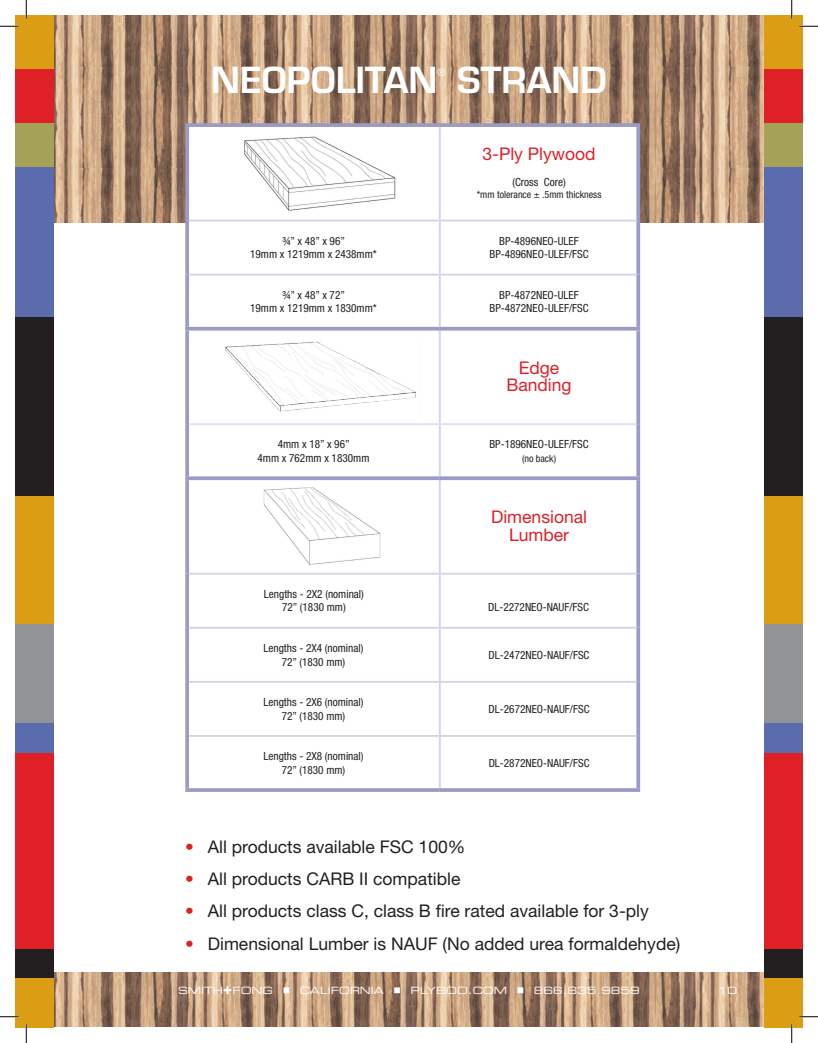
<style>
.page{position:relative;width:818px;height:1043px;background:#fff}
.page>*{position:absolute;margin:0;border:0;box-sizing:border-box;transform-origin:0 0}
.t1{font:600 35px "Eurostile LT Std";color:#fff}
.t2{font:17.5px "Helvetica Neue LT Std";color:#231f20}
.t3{font:17.5px/17.5px "Helvetica Neue LT Std";color:#df2027;text-align:center}
.t4{font:condensed 11.25px/13.5px "Helvetica Neue LT Std";color:#231f20;text-align:center}
.t5{font:10.25px "Eurostile LT Std";color:#fff}
.t6{font:10px "Eurostile LT Std Ex 2";color:#fff}
.t7{font:condensed 10px "Helvetica Neue LT Std";color:#231f20}
.s1{font-stretch:condensed;color:#df2027}
.s2{font-family:"Eurostile LT Std Bold Ex 2";font-size:15px}
</style>
<div class="page">
<img style="left:54px;top:15px;width:220px;height:52px">
<img style="left:54px;top:972px;width:220px;height:54px">
<img style="left:54px;top:67px;width:220px;height:101px">
<img style="left:54px;top:168px;width:131px;height:54px">
<img style="left:274px;top:15px;width:490px;height:52px">
<img style="left:274px;top:972px;width:490px;height:54px">
<img style="left:274px;top:67px;width:490px;height:101px">
<img style="left:640px;top:168px;width:124px;height:54px">
<svg style="left:189px;top:127px;width:447px;height:556px"></svg>
<svg style="left:185px;top:127px;width:4px;height:93px"></svg>
<svg style="left:636px;top:127px;width:4px;height:93px"></svg>
<svg style="left:185px;top:220px;width:4px;height:54px"></svg>
<svg style="left:636px;top:220px;width:4px;height:54px"></svg>
<svg style="left:185px;top:274px;width:4px;height:53px"></svg>
<svg style="left:636px;top:274px;width:4px;height:53px"></svg>
<svg style="left:185px;top:330px;width:4px;height:94px"></svg>
<svg style="left:636px;top:330px;width:4px;height:94px"></svg>
<svg style="left:185px;top:424px;width:4px;height:52px"></svg>
<svg style="left:636px;top:424px;width:4px;height:52px"></svg>
<svg style="left:185px;top:480px;width:4px;height:93px"></svg>
<svg style="left:636px;top:480px;width:4px;height:93px"></svg>
<svg style="left:185px;top:573px;width:4px;height:54px"></svg>
<svg style="left:636px;top:573px;width:4px;height:54px"></svg>
<svg style="left:185px;top:627px;width:4px;height:55px"></svg>
<svg style="left:636px;top:627px;width:4px;height:55px"></svg>
<svg style="left:185px;top:682px;width:4px;height:54px"></svg>
<svg style="left:636px;top:682px;width:4px;height:54px"></svg>
<svg style="left:185px;top:736px;width:4px;height:52px"></svg>
<svg style="left:636px;top:736px;width:4px;height:52px"></svg>
<hr style="left:439px;top:127px;width:2px;height:92px;background:#d4d4e7">
<hr style="left:189px;top:219px;width:251px;height:2px;background:#d4d4e7">
<hr style="left:440px;top:219px;width:196px;height:2px;background:#d4d4e7">
<hr style="left:439px;top:221px;width:2px;height:53px;background:#d4d4e7">
<hr style="left:189px;top:274px;width:251px;height:1px;background:#d4d4e7">
<hr style="left:440px;top:274px;width:196px;height:1px;background:#d4d4e7">
<hr style="left:439px;top:275px;width:2px;height:52px;background:#d4d4e7">
<hr style="left:439px;top:330px;width:2px;height:93px;background:#d4d4e7">
<hr style="left:439px;top:425px;width:2px;height:51px;background:#d4d4e7">
<hr style="left:189px;top:423px;width:251px;height:2px;background:#dfe1f0">
<hr style="left:440px;top:423px;width:196px;height:2px;background:#dfe1f0">
<hr style="left:439px;top:480px;width:2px;height:92px;background:#d4d4e7">
<hr style="left:189px;top:572px;width:251px;height:2px;background:#d4d4e7">
<hr style="left:440px;top:572px;width:196px;height:2px;background:#d4d4e7">
<hr style="left:439px;top:574px;width:2px;height:53px;background:#d4d4e7">
<hr style="left:189px;top:627px;width:251px;height:1px;background:#d4d4e7">
<hr style="left:440px;top:627px;width:196px;height:1px;background:#d4d4e7">
<hr style="left:439px;top:628px;width:2px;height:53px;background:#d4d4e7">
<hr style="left:189px;top:681px;width:251px;height:1px;background:#d4d4e7">
<hr style="left:440px;top:681px;width:196px;height:1px;background:#d4d4e7">
<hr style="left:439px;top:682px;width:2px;height:53px;background:#d4d4e7">
<hr style="left:189px;top:735px;width:251px;height:2px;background:#d4d4e7">
<hr style="left:440px;top:735px;width:196px;height:2px;background:#d4d4e7">
<hr style="left:439px;top:737px;width:2px;height:51px;background:#d4d4e7">
<svg style="left:185px;top:123px;width:255px;height:4px"></svg>
<hr style="left:185px;top:327px;width:255px;height:3px;background:#9b9bc6">
<svg style="left:185px;top:476px;width:255px;height:4px"></svg>
<svg style="left:440px;top:476px;width:200px;height:4px"></svg>
<hr style="left:185px;top:788px;width:255px;height:4px;background:#a3a3ca">
<hr style="left:440px;top:788px;width:200px;height:4px;background:#9b9bc6">
<svg style="left:440px;top:123px;width:200px;height:4px"></svg>
<hr style="left:440px;top:327px;width:200px;height:3px;background:#9b9bc6">
<img style="left:237px;top:132px;width:167px;height:83px">
<img style="left:255px;top:485px;width:131px;height:82px">
<img style="left:221px;top:340px;width:199px;height:77px">
<div style="left:764px;top:623px;width:38px;height:101px;background:#919396"></div>
<div style="left:764px;top:122px;width:38px;height:46px;background:#a3a258"></div>
<div style="left:764px;top:977px;width:38px;height:51px;background:#da9d13"></div>
<div style="left:764px;top:494px;width:38px;height:130px;background:#da9d13"></div>
<div style="left:764px;top:66px;width:38px;height:57px;background:#df2027"></div>
<div style="left:764px;top:753px;width:38px;height:196px;background:#df2027"></div>
<div style="left:764px;top:167px;width:38px;height:150px;background:#5a6bae"></div>
<div style="left:764px;top:15px;width:38px;height:54px;background:#da9d13"></div>
<div style="left:764px;top:723px;width:38px;height:30px;background:#5a6bae"></div>
<div style="left:764px;top:317px;width:38px;height:178px;background:#231f20"></div>
<div style="left:764px;top:949px;width:38px;height:28px;background:#231f20"></div>
<div style="left:15px;top:623px;width:11px;height:101px;background:#919396"></div>
<div style="left:15px;top:122px;width:11px;height:46px;background:#a3a258"></div>
<div style="left:15px;top:977px;width:11px;height:51px;background:#da9d13"></div>
<div style="left:15px;top:494px;width:11px;height:130px;background:#da9d13"></div>
<div style="left:15px;top:66px;width:11px;height:57px;background:#df2027"></div>
<div style="left:15px;top:753px;width:11px;height:196px;background:#df2027"></div>
<div style="left:15px;top:167px;width:11px;height:150px;background:#5a6bae"></div>
<div style="left:15px;top:15px;width:11px;height:54px;background:#da9d13"></div>
<div style="left:15px;top:723px;width:11px;height:30px;background:#5a6bae"></div>
<div style="left:15px;top:317px;width:11px;height:178px;background:#231f20"></div>
<div style="left:15px;top:949px;width:11px;height:28px;background:#231f20"></div>
<div style="left:26px;top:623px;width:28px;height:101px;background:#919396"></div>
<div style="left:26px;top:122px;width:28px;height:46px;background:#a3a258"></div>
<div style="left:26px;top:977px;width:28px;height:51px;background:#da9d13"></div>
<div style="left:26px;top:494px;width:28px;height:130px;background:#da9d13"></div>
<div style="left:26px;top:66px;width:28px;height:57px;background:#df2027"></div>
<div style="left:26px;top:753px;width:28px;height:196px;background:#df2027"></div>
<div style="left:26px;top:167px;width:28px;height:150px;background:#5a6bae"></div>
<div style="left:26px;top:15px;width:28px;height:54px;background:#da9d13"></div>
<div style="left:26px;top:723px;width:28px;height:30px;background:#5a6bae"></div>
<div style="left:26px;top:317px;width:28px;height:178px;background:#231f20"></div>
<div style="left:26px;top:949px;width:28px;height:28px;background:#231f20"></div>
<svg style="left:0;top:25px;width:19px;height:2px"></svg>
<svg style="left:799px;top:25px;width:19px;height:2px"></svg>
<svg style="left:0;top:1015px;width:19px;height:2px"></svg>
<svg style="left:799px;top:1015px;width:19px;height:2px"></svg>
<svg style="left:25px;top:0;width:2px;height:19px"></svg>
<svg style="left:25px;top:1024px;width:2px;height:18px"></svg>
<svg style="left:790px;top:0;width:2px;height:19px"></svg>
<svg style="left:790px;top:1024px;width:2px;height:18px"></svg>
<h1 class="t1" style="left:211px;top:58px;width:52px">NEOPOLITAN</h1>
<p class="t5" style="left:437px;top:66px;width:9px">®</p>
<h1 class="t1" style="left:457px;top:58px;width:151px">STRAND</h1>
<h2 class="t3" style="left:482px;top:144px;width:115px">3-Ply Plywood</h2>
<p class="t4" style="left:512px;top:175px;width:55px">(Cross Core)</p>
<p class="t7" style="left:476px;top:189px;width:126px">*mm tolerance ± .5mm thickness</p>
<p class="t4" style="left:250px;top:234px;width:128px">¾” x 48” x 96”<br>19mm x 1219mm x 2438mm*</p>
<p class="t4" style="left:489px;top:234px;width:101px">BP-4896NEO-ULEF<br>BP-4896NEO-ULEF/FSC</p>
<p class="t4" style="left:250px;top:288px;width:128px">¾” x 48” x 72”<br>19mm x 1219mm x 1830mm*</p>
<p class="t4" style="left:489px;top:288px;width:101px">BP-4872NEO-ULEF<br>BP-4872NEO-ULEF/FSC</p>
<h2 class="t3" style="left:506px;top:359px;width:67px">Edge<br>Banding</h2>
<p class="t4" style="left:257px;top:437px;width:113px">4mm x 18” x 96”<br>4mm x 762mm x 1830mm</p>
<p class="t4" style="left:489px;top:437px;width:101px">BP-1896NEO-ULEF/FSC</p>
<p class="t7" style="left:522px;top:452px;width:36px">(no back)</p>
<p class="t4" style="left:264px;top:587px;width:101px">Lengths - 2X2 (nominal)<br>72” (1830 mm)</p>
<h2 class="t3" style="left:491px;top:508px;width:97px">Dimensional<br>Lumber</h2>
<p class="t4" style="left:488px;top:600px;width:102px">DL-2272NEO-NAUF/FSC</p>
<p class="t4" style="left:263px;top:641px;width:101px">Lengths - 2X4 (nominal)<br>72” (1830 mm)</p>
<p class="t4" style="left:488px;top:648px;width:102px">DL-2472NEO-NAUF/FSC</p>
<p class="t4" style="left:263px;top:695px;width:101px">Lengths - 2X6 (nominal)<br>72” (1830 mm)</p>
<p class="t4" style="left:488px;top:702px;width:102px">DL-2672NEO-NAUF/FSC</p>
<p class="t4" style="left:263px;top:749px;width:101px">Lengths - 2X8 (nominal)<br>72” (1830 mm)</p>
<p class="t4" style="left:488px;top:756px;width:102px">DL-2872NEO-NAUF/FSC</p>
<h2 class="t2" style="left:185px;top:836px;width:281px"><span class="s1">•</span> All products available FSC 100%</h2>
<h2 class="t2" style="left:185px;top:868px;width:276px"><span class="s1">•</span> All products CARB II compatible</h2>
<h2 class="t2" style="left:185px;top:900px;width:465px"><span class="s1">•</span> All products class C, class B fire rated available for 3-ply</h2>
<h2 class="t2" style="left:185px;top:933px;width:496px"><span class="s1">•</span> Dimensional Lumber is NAUF (No added urea formaldehyde)</h2>
<p class="t6" style="left:178px;top:983px;width:141px">SMITH<span class="s2">+</span>FONG ■ CALIFORNIA</p>
<p class="t6" style="left:393px;top:983px;width:248px">■ PLYBOO.COM ■ 866.835.9859</p>
<p class="t6" style="left:717px;top:983px;width:21px">10</p>
</div>
